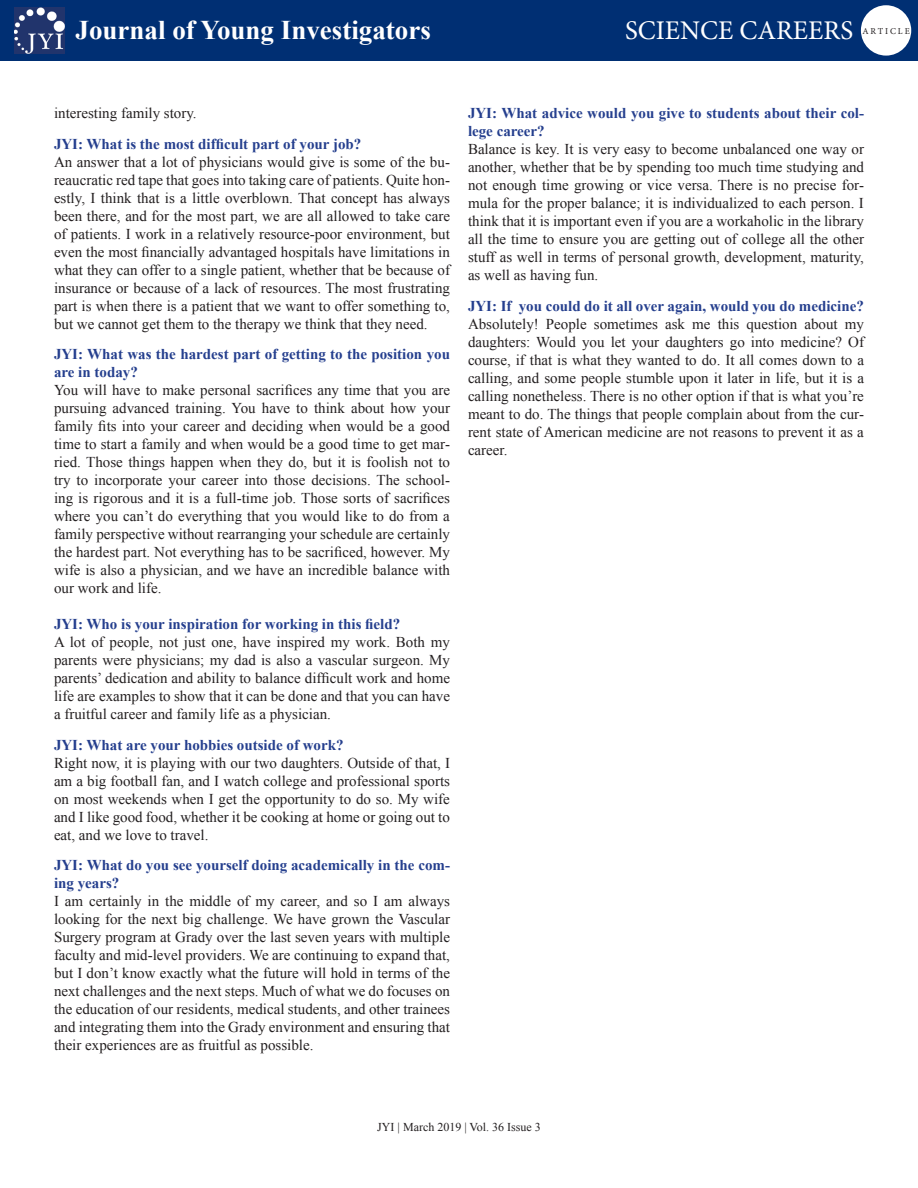
<style>
.page{position:relative;width:918px;height:1188px;background:#fff}
.page>*{position:absolute;margin:0;border:0;box-sizing:border-box;transform-origin:0 0}
.t1{font:700 27px "Times New Roman";color:#fff}
.t2{font:27px "Minion Pro";color:#fff}
.t3{font:15px/18px "Times New Roman";color:#231f20;text-align:justify}
.t4{font:700 15px/18px "Times New Roman";color:#253f8e}
.t5{font:12px "Times New Roman";color:#231f20}
.t6{font:9px "Minion Pro";letter-spacing:.21em;color:#231f20}
</style>
<div class="page">
<div style="left:0;top:0;width:918px;height:61px;background:#002f73"></div>
<div style="left:861px;top:5px;width:50px;height:51px;background:#fff;border-radius:50%"></div>
<img style="left:14px;top:7px;width:51px;height:47px">
<h1 class="t1" style="left:76px;top:11px;width:357px">Journal of Young Investigators</h1>
<h1 class="t2" style="left:625px;top:12px;width:230px">SCIENCE CAREERS</h1>
<p class="t6" style="left:862px;top:25px;width:49px">ARTICLE</p>
<p class="t3" style="left:54px;top:104px;width:144px">interesting family story.</p>
<p class="t4" style="left:54px;top:134px;width:309px">JYI: What is the most difficult part of your job?</p>
<p class="t3" style="left:54px;top:153px;width:398px">An answer that a lot of physicians would give is some of the bu&shy;reaucratic red tape that goes into taking care of patients. Quite hon&shy;estly, I think that is a little overblown. That concept has always been there, and for the most part, we are all allowed to take care of patients. I work in a relatively resource-poor environment, but even the most financially advantaged hospitals have limitations in what they can offer to a single patient, whether that be because of insurance or because of a lack of resources. The most frustrating part is when there is a patient that we want to offer something to, but we cannot get them to the therapy we think that they need.</p>
<p class="t4" style="left:54px;top:345px;width:398px">JYI: What was the hardest part of getting to the position you are in today?</p>
<p class="t3" style="left:54px;top:381px;width:398px">You will have to make personal sacrifices any time that you are pursuing advanced training. You have to think about how your family fits into your career and deciding when would be a good time to start a family and when would be a good time to get mar&shy;ried. Those things happen when they do, but it is foolish not to try to incorporate your career into those decisions. The school&shy;ing is rigorous and it is a full-time job. Those sorts of sacrifices where you can’t do everything that you would like to do from a family perspective without rearranging your schedule are certainly the hardest part. Not everything has to be sacrificed, however. My wife is also a physician, and we have an incredible balance with our work and life.</p>
<p class="t4" style="left:54px;top:615px;width:348px">JYI: Who is your inspiration for working in this field?</p>
<p class="t3" style="left:54px;top:633px;width:398px">A lot of people, not just one, have inspired my work. Both my parents were physicians; my dad is also a vascular surgeon. My parents’ dedication and ability to balance difficult work and home life are examples to show that it can be done and that you can have a fruitful career and family life as a physician.</p>
<p class="t4" style="left:54px;top:735px;width:291px">JYI: What are your hobbies outside of work?</p>
<p class="t3" style="left:54px;top:753px;width:398px">Right now, it is playing with our two daughters. Outside of that, I am a big football fan, and I watch college and professional sports on most weekends when I get the opportunity to do so. My wife and I like good food, whether it be cooking at home or going out to eat, and we love to travel.</p>
<p class="t4" style="left:54px;top:856px;width:397px">JYI: What do you see yourself doing academically in the com&shy;ing years?</p>
<p class="t3" style="left:54px;top:892px;width:398px">I am certainly in the middle of my career, and so I am always looking for the next big challenge. We have grown the Vascular Surgery program at Grady over the last seven years with multiple faculty and mid-level providers. We are continuing to expand that, but I don’t know exactly what the future will hold in terms of the next challenges and the next steps. Much of what we do focuses on the education of our residents, medical students, and other trainees and integrating them into the Grady environment and ensuring that their experiences are as fruitful as possible.</p>
<p class="t4" style="left:468px;top:104px;width:397px">JYI: What advice would you give to students about their col&shy;lege career?</p>
<p class="t3" style="left:468px;top:140px;width:398px">Balance is key. It is very easy to become unbalanced one way or another, whether that be by spending too much time studying and not enough time growing or vice versa. There is no precise for&shy;mula for the proper balance; it is individualized to each person. I think that it is important even if you are a workaholic in the library all the time to ensure you are getting out of college all the other stuff as well in terms of personal growth, development, maturity, as well as having fun.</p>
<p class="t4" style="left:468px;top:296px;width:397px">JYI: If you could do it all over again, would you do medicine?</p>
<p class="t3" style="left:468px;top:314px;width:398px">Absolutely! People sometimes ask me this question about my daughters: Would you let your daughters go into medicine? Of course, if that is what they wanted to do. It all comes down to a calling, and some people stumble upon it later in life, but it is a calling nonetheless. There is no other option if that is what you’re meant to do. The things that people complain about from the cur&shy;rent state of American medicine are not reasons to prevent it as a career.</p>
<p class="t5" style="left:377px;top:1119px;width:165px">JYI | March 2019 | Vol. 36 Issue 3</p>
</div>
